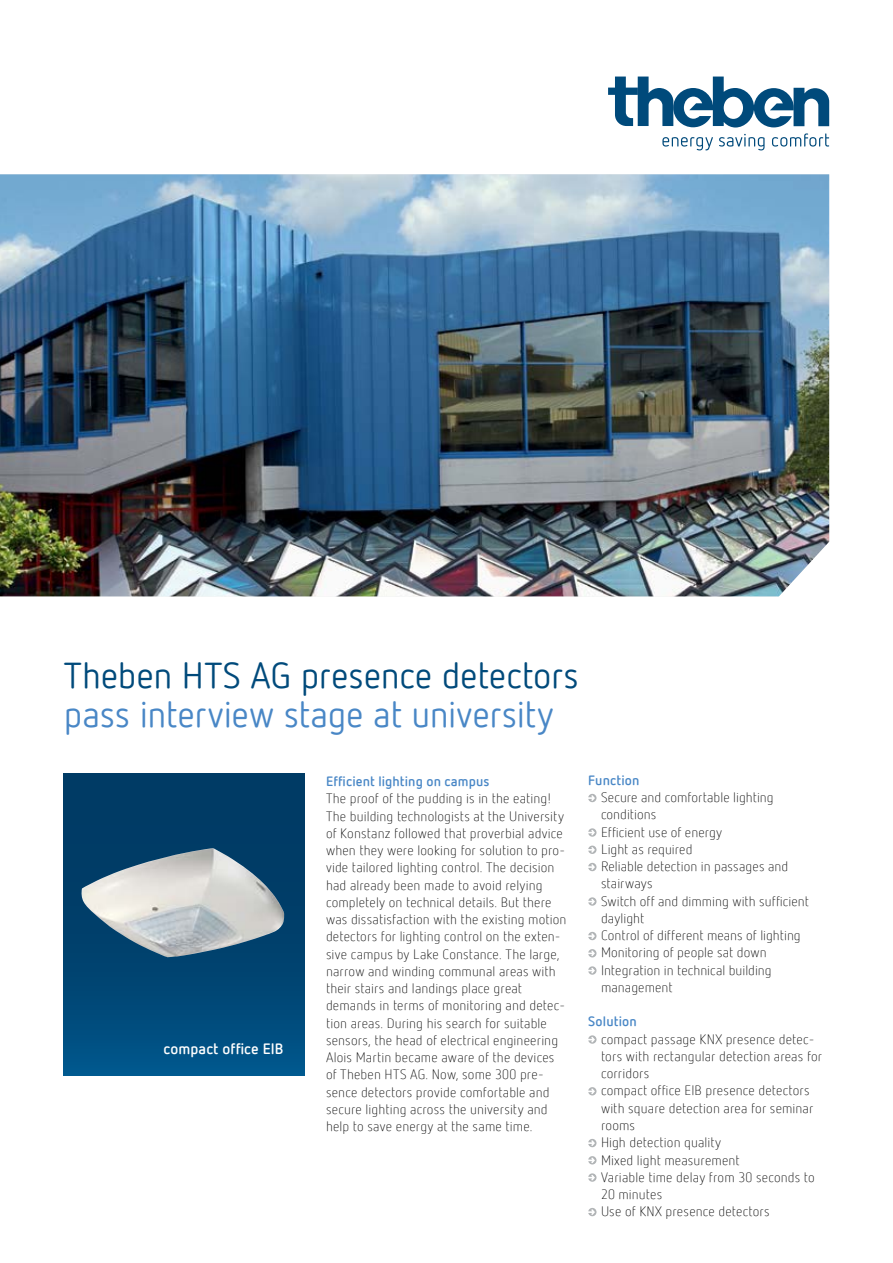
<style>
.page{position:relative;width:893px;height:1263px;background:#fff}
.page>*{position:absolute;margin:0;border:0;box-sizing:border-box;transform-origin:0 0}
.t1{font:36px "Netto Offc Pro";letter-spacing:-.01em;color:#4987c6}
.t2{font:36px "Netto Offc Pro";letter-spacing:-.005em;color:#004a7b}
.t3{font:700 15px "Netto Offc Pro";letter-spacing:.01em;color:#fff}
.t4{font:300 13.5px/17.2px "Netto Offc Pro";letter-spacing:.01em;color:#000}
.t5{font:700 13.5px "Netto Offc Pro";letter-spacing:.01em;color:#4987c6}
</style>
<div class="page">
<svg style="left:588px;top:794px;width:8px;height:8px"></svg>
<svg style="left:588px;top:828px;width:8px;height:9px"></svg>
<svg style="left:588px;top:845px;width:8px;height:9px"></svg>
<svg style="left:588px;top:863px;width:8px;height:8px"></svg>
<svg style="left:588px;top:897px;width:8px;height:9px"></svg>
<svg style="left:588px;top:932px;width:8px;height:8px"></svg>
<svg style="left:588px;top:949px;width:8px;height:8px"></svg>
<svg style="left:588px;top:966px;width:8px;height:9px"></svg>
<svg style="left:588px;top:1035px;width:8px;height:9px"></svg>
<svg style="left:588px;top:1087px;width:8px;height:8px"></svg>
<svg style="left:588px;top:1139px;width:8px;height:8px"></svg>
<svg style="left:588px;top:1156px;width:8px;height:8px"></svg>
<svg style="left:588px;top:1173px;width:8px;height:9px"></svg>
<svg style="left:588px;top:1208px;width:8px;height:8px"></svg>
<svg style="left:608px;top:77px;width:221px;height:73px"></svg>
<img style="left:0;top:174px;width:829px;height:422px">
<div style="left:64px;top:774px;width:241px;height:302px;background:linear-gradient(to bottom,#00355c,#005083)"></div>
<img style="left:81px;top:848px;width:204px;height:109px">
<h1 class="t2" style="left:64px;top:652px;width:517px">Theben HTS AG presence detectors</h1>
<h1 class="t1" style="left:64px;top:691px;width:491px">pass interview stage at university</h1>
<p class="t3" style="left:164px;top:1038px;width:121px">compact office EIB</p>
<p class="t5" style="left:326px;top:772px;width:165px">Efficient lighting on campus</p>
<p class="t4" style="left:326px;top:790px;width:242px">The proof of the pudding is in the eating!<br>The building technologists at the University of Konstanz followed that proverbial advice when they were looking for solution to pro&shy;vide tailored lighting control. The decision had already been made to avoid relying completely on technical details. But there was dissatisfaction with the existing motion detectors for lighting control on the exten&shy;sive campus by Lake Constance. The large, narrow and winding communal areas with their stairs and landings place great demands in terms of monitoring and detec&shy;tion areas. During his search for suitable sensors, the head of electrical engineering Alois Martin became aware of the devices of Theben HTS AG. Now, some 300 pre&shy;sence detectors provide comfortable and secure lighting across the university and help to save energy at the same time.</p>
<p class="t5" style="left:588px;top:771px;width:53px">Function</p>
<p class="t4" style="left:601px;top:788px;width:209px">Secure and comfortable lighting conditions<br>Efficient use of energy<br>Light as required<br>Reliable detection in passages and stairways<br>Switch off and dimming with sufficient daylight<br>Control of different means of lighting<br>Monitoring of people sat down<br>Integration in technical building management</p>
<p class="t5" style="left:588px;top:1013px;width:50px">Solution</p>
<p class="t4" style="left:601px;top:1030px;width:223px">compact passage KNX presence detec&shy;tors with rectangular detection areas for corridors<br>compact office EIB presence detectors with square detection area for seminar rooms<br>High detection quality<br>Mixed light measurement<br>Variable time delay from 30 seconds to<br>20 minutes<br>Use of KNX presence detectors</p>
</div>
